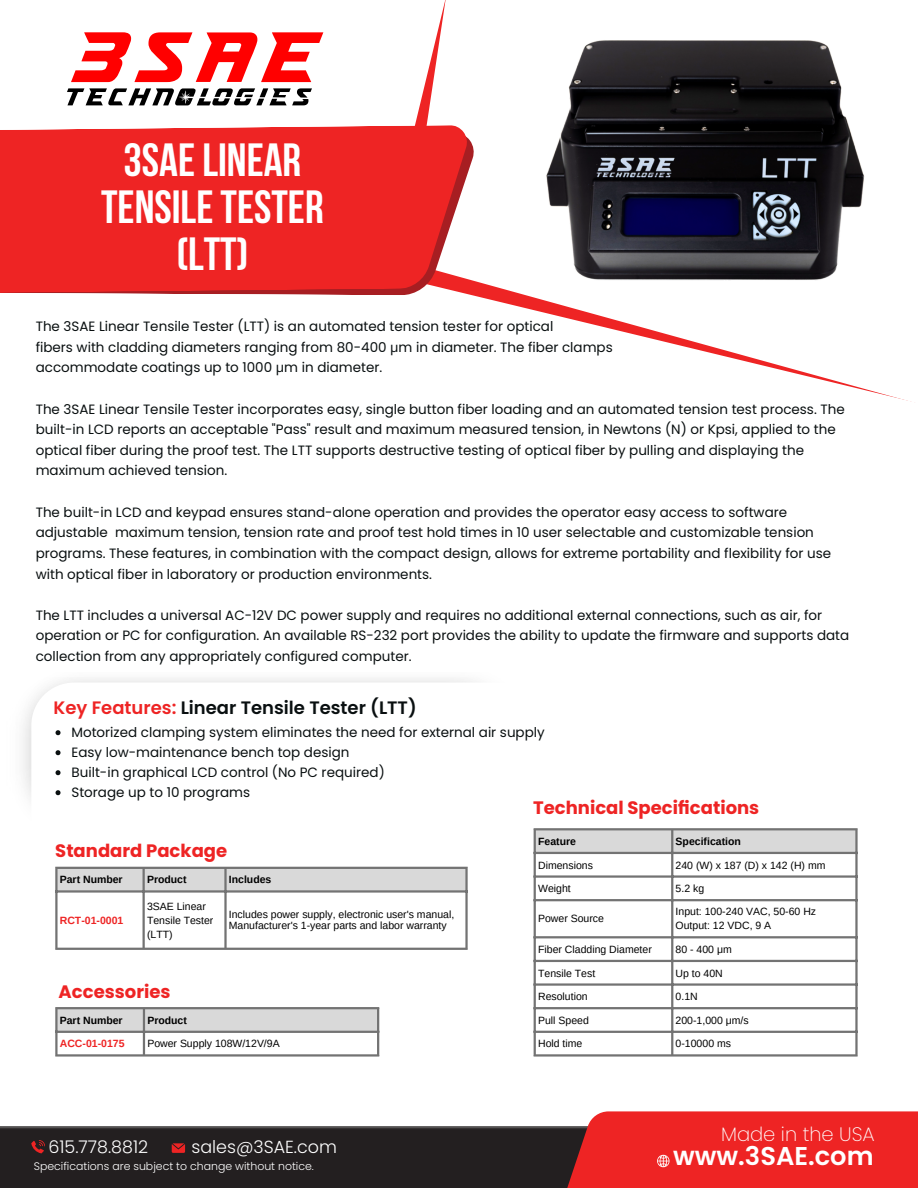
<style>
.page{position:relative;width:918px;height:1188px;background:#fff}
.page>*{position:absolute;margin:0;border:0;box-sizing:border-box;transform-origin:0 0}
.t1{font:700 46.35px "Bebas Neue";color:#fff}
.t2{font:600 25.65px "Poppins";color:#fff}
.t3{font:200 19.5px "Poppins";color:#fff}
.t4{font:700 18px "Poppins";color:#ee2424}
.t5{font:600 18px "Poppins";color:#090f10}
.t6{font:300 17.55px "Poppins";color:#fff}
.t7{font:13.5px/20.7px "Poppins";color:#090f10}
.t8{font:300 10.95px "Poppins";color:#fff}
.t9{font:10.5px/14px "Arimo";color:#000}
.t10{font:700 10.5px "Arimo";color:#000}
.t11{font:700 10.5px "Arimo";color:#ee2424}
.s1{font-family:"Noto Sans"}
.s2{color:#ee2424}
</style>
<div class="page">
<svg style="left:670px;top:343px;width:242px;height:59px"></svg>
<svg style="left:415px;top:0;width:283px;height:343px"></svg>
<svg style="left:239px;top:130px;width:236px;height:165px"></svg>
<svg style="left:0;top:125px;width:468px;height:169px;background:#ec2d2d"></svg>
<svg style="left:31px;top:683px;width:503px;height:188px"></svg>
<div style="left:0;top:1126px;width:528px;height:62px;background:#231f20"></div>
<div style="left:528px;top:1111px;width:390px;height:77px;background:#ee2424"></div>
<svg style="left:31px;top:1140px;width:14px;height:13px"></svg>
<svg style="left:172px;top:1143px;width:13px;height:9px"></svg>
<svg style="left:657px;top:1155px;width:13px;height:12px"></svg>
<div style="left:58px;top:869px;width:407px;height:21px;background:#d9d9d9"></div>
<hr style="left:55px;top:869px;width:3px;height:79px;background:#737373">
<hr style="left:143px;top:869px;width:2px;height:79px;background:#737373">
<hr style="left:224px;top:869px;width:3px;height:79px;background:#737373">
<hr style="left:465px;top:869px;width:3px;height:79px;background:#737373">
<hr style="left:55px;top:867px;width:413px;height:2px;background:#737373">
<hr style="left:55px;top:890px;width:413px;height:3px;background:#737373">
<hr style="left:55px;top:948px;width:413px;height:2px;background:#737373">
<svg style="left:58px;top:1009px;width:319px;height:22px;background:#d5d5d5"></svg>
<hr style="left:55px;top:1009px;width:3px;height:45px;background:#737373">
<hr style="left:143px;top:1009px;width:2px;height:45px;background:#737373">
<hr style="left:377px;top:1009px;width:2px;height:45px;background:#737373">
<hr style="left:55px;top:1007px;width:324px;height:2px;background:#737373">
<hr style="left:55px;top:1031px;width:324px;height:2px;background:#737373">
<hr style="left:55px;top:1054px;width:324px;height:3px;background:#737373">
<svg style="left:536px;top:830px;width:319px;height:22px;background:#d5d5d5"></svg>
<hr style="left:534px;top:830px;width:2px;height:224px;background:#737373">
<hr style="left:671px;top:830px;width:2px;height:224px;background:#737373">
<hr style="left:855px;top:830px;width:3px;height:224px;background:#737373">
<hr style="left:534px;top:828px;width:324px;height:2px;background:#737373">
<hr style="left:534px;top:852px;width:324px;height:2px;background:#737373">
<hr style="left:534px;top:875px;width:324px;height:3px;background:#737373">
<hr style="left:534px;top:899px;width:324px;height:2px;background:#737373">
<hr style="left:534px;top:936px;width:324px;height:2px;background:#737373">
<hr style="left:534px;top:960px;width:324px;height:2px;background:#737373">
<hr style="left:534px;top:983px;width:324px;height:3px;background:#737373">
<hr style="left:534px;top:1007px;width:324px;height:2px;background:#737373">
<hr style="left:534px;top:1031px;width:324px;height:2px;background:#737373">
<hr style="left:534px;top:1054px;width:324px;height:3px;background:#737373">
<img style="left:534px;top:22px;width:331px;height:274px">
<svg style="left:56px;top:730px;width:5px;height:5px"></svg>
<svg style="left:56px;top:750px;width:5px;height:5px"></svg>
<svg style="left:56px;top:770px;width:5px;height:5px"></svg>
<svg style="left:56px;top:790px;width:5px;height:5px"></svg>
<svg style="left:71px;top:32px;width:252px;height:50px"></svg>
<svg style="left:67px;top:88px;width:245px;height:17px"></svg>
<p class="t1" style="left:124px;top:141px;width:179px">3SAELINEAR</p>
<p class="t1" style="left:101px;top:188px;width:224px">TENSILETESTER</p>
<p class="t1" style="left:176px;top:235px;width:74px">(LTT)</p>
<p class="t7" style="left:36px;top:316px;width:519px">The 3SAE Linear Tensile Tester (LTT) is an automated tension tester for optical</p>
<p class="t7" style="left:36px;top:337px;width:579px">fibers with cladding diameters ranging from 80-400 <span class="s1">μ</span>m in diameter. The fiber clamps</p>
<p class="t7" style="left:36px;top:357px;width:348px">accommodate coatings up to 1000 <span class="s1">μ</span>m in diameter.</p>
<p class="t7" style="left:36px;top:398px;width:811px">The 3SAE Linear Tensile Tester incorporates easy, single button fiber loading and an automated tension test process. The built-in LCD reports an acceptable "Pass" result and maximum measured tension, in Newtons (N) or Kpsi, applied to the optical fiber during the proof test. The LTT supports destructive testing of optical fiber by pulling and displaying the maximum achieved tension.</p>
<p class="t7" style="left:36px;top:502px;width:797px">The built-in LCD and keypad ensures stand-alone operation and provides the operator easy access to software adjustable maximum tension, tension rate and proof test hold times in 10 user selectable and customizable tension programs. These features, in combination with the compact design, allows for extreme portability and flexibility for use with optical fiber in laboratory or production environments.</p>
<p class="t7" style="left:36px;top:605px;width:815px">The LTT includes a universal AC-12V DC power supply and requires no additional external connections, such as air, for operation or PC for configuration. An available RS-232 port provides the ability to update the firmware and supports data collection from any appropriately configured computer.</p>
<p class="t5" style="left:54px;top:695px;width:365px"><span class="s2">Key Features:</span> Linear Tensile Tester (LTT)</p>
<p class="t7" style="left:71px;top:722px;width:475px">Motorized clamping system eliminates the need for external air supply</p>
<p class="t7" style="left:71px;top:742px;width:280px">Easy low-maintenance bench top design</p>
<p class="t7" style="left:71px;top:762px;width:315px">Built-in graphical LCD control (No PC required)</p>
<p class="t7" style="left:71px;top:782px;width:180px">Storage up to 10 programs</p>
<p class="t4" style="left:533px;top:795px;width:228px">Technical Specifications</p>
<p class="t4" style="left:55px;top:838px;width:173px">Standard Package</p>
<p class="t10" style="left:60px;top:874px;width:64px">Part Number</p>
<p class="t10" style="left:147px;top:874px;width:41px">Product</p>
<p class="t10" style="left:229px;top:874px;width:44px">Includes</p>
<p class="t11" style="left:60px;top:914px;width:65px">RCT-01-0001</p>
<p class="t9" style="left:147px;top:899px;width:68px">3SAE Linear<br>Tensile Tester (LTT)</p>
<p class="t9" style="left:229px;top:908px;width:227px;line-height:11.4px">Includes power supply, electronic user's manual,<br>Manufacturer's 1-year parts and labor warranty</p>
<p class="t4" style="left:59px;top:979px;width:113px">Accessories</p>
<p class="t10" style="left:60px;top:1014px;width:64px">Part Number</p>
<p class="t10" style="left:147px;top:1014px;width:41px">Product</p>
<p class="t11" style="left:60px;top:1038px;width:66px">ACC-01-0175</p>
<p class="t9" style="left:147px;top:1037px;width:134px">Power Supply 108W/12V/9A</p>
<p class="t6" style="left:49px;top:1134px;width:101px">615.778.8812</p>
<p class="t6" style="left:192px;top:1134px;width:147px">sales@3SAE.com</p>
<p class="t8" style="left:34px;top:1158px;width:282px">Specifications are subject to change without notice.</p>
<p class="t10" style="left:538px;top:835px;width:39px">Feature</p>
<p class="t10" style="left:676px;top:835px;width:67px">Specification</p>
<p class="t9" style="left:538px;top:858px;width:56px">Dimensions</p>
<p class="t9" style="left:676px;top:858px;width:151px">240 (W) x 187 (D) x 142 (H) mm</p>
<p class="t9" style="left:538px;top:882px;width:34px">Weight</p>
<p class="t9" style="left:676px;top:882px;width:30px">5.2 kg</p>
<p class="t9" style="left:538px;top:911px;width:67px">Power Source</p>
<p class="t9" style="left:676px;top:904px;width:142px">Input: 100-240 VAC, 50-60 Hz</p>
<p class="t9" style="left:676px;top:918px;width:97px">Output: 12 VDC, 9 A</p>
<p class="t9" style="left:538px;top:942px;width:115px">Fiber Cladding Diameter</p>
<p class="t9" style="left:676px;top:942px;width:58px">80 - 400 μm</p>
<p class="t9" style="left:538px;top:966px;width:59px">Tensile Test</p>
<p class="t9" style="left:676px;top:966px;width:49px">Up to 40N</p>
<p class="t9" style="left:538px;top:990px;width:51px">Resolution</p>
<p class="t9" style="left:676px;top:990px;width:24px">0.1N</p>
<p class="t9" style="left:538px;top:1013px;width:52px">Pull Speed</p>
<p class="t9" style="left:676px;top:1013px;width:75px">200-1,000 μm/s</p>
<p class="t9" style="left:538px;top:1037px;width:46px">Hold time</p>
<p class="t9" style="left:676px;top:1037px;width:57px">0-10000 ms</p>
<p class="t3" style="left:721px;top:1120px;width:155px">Made in the USA</p>
<p class="t2" style="left:673px;top:1139px;width:202px">www.3SAE.com</p>
</div>
